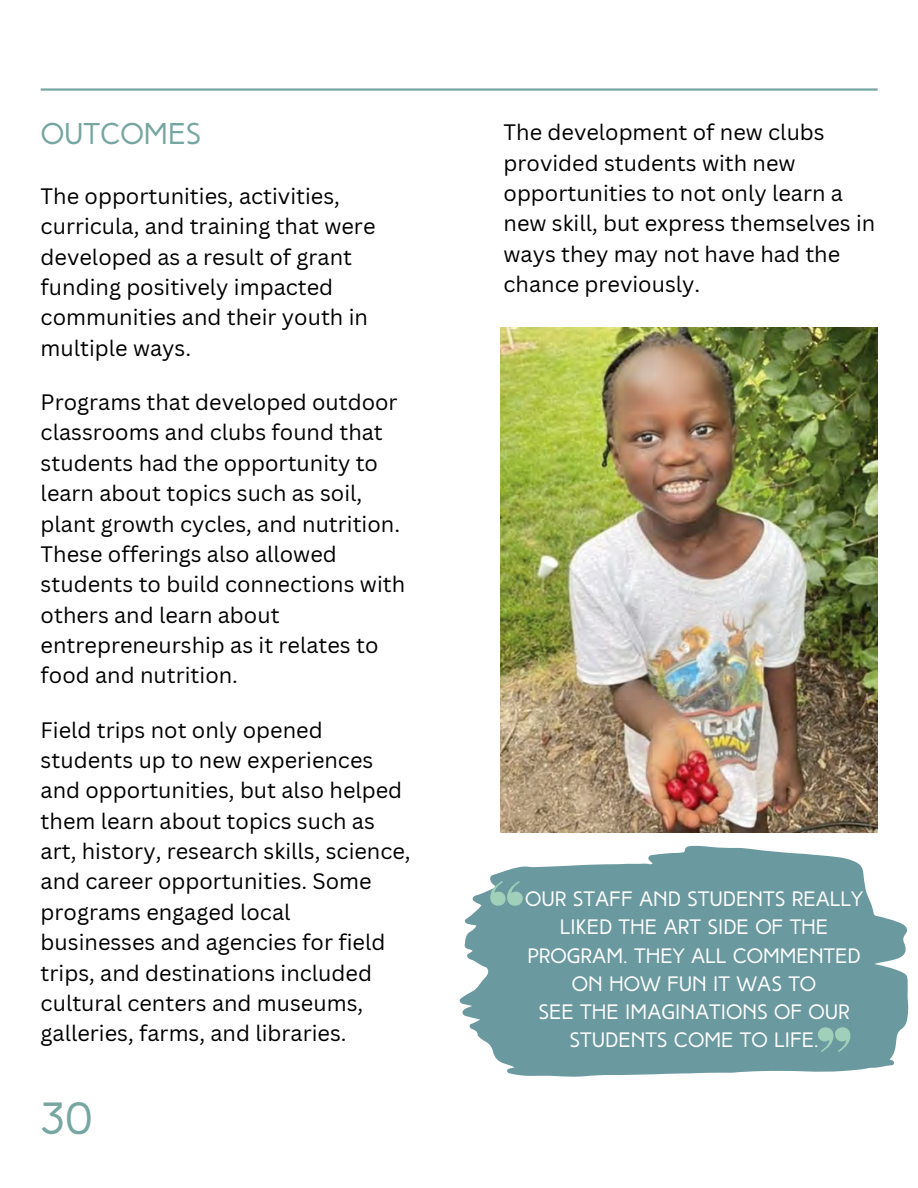
<style>
.page{position:relative;width:918px;height:1188px;background:#fff}
.page>*{position:absolute;margin:0;border:0;box-sizing:border-box;transform-origin:0 0}
.t1{font:45px "High Tide Sans";color:#76a6a1}
.t2{font:30px "High Tide Sans";color:#76a6a1}
.t3{font:21.75px/30.3px "Canva Sans";color:#000}
.t4{font:20.85px/28.2px "High Tide Sans";color:#fff;text-align:center}
</style>
<div class="page">
<hr style="left:41px;top:88px;width:837px;height:3px;background:#76a6a1">
<img style="left:501px;top:327px;width:377px;height:505px">
<svg style="left:459px;top:845px;width:449px;height:232px;background:#80a8ad"></svg>
<svg style="left:490px;top:881px;width:33px;height:25px"></svg>
<svg style="left:818px;top:1027px;width:32px;height:25px"></svg>
<h2 class="t2" style="left:41px;top:121px;width:162px">OUTCOMES</h2>
<p class="t3" style="left:41px;top:180px;width:336px">The opportunities, activities, curricula, and training that were developed as a result of grant funding positively impacted communities and their youth in multiple ways.</p>
<p class="t3" style="left:41px;top:386px;width:366px">Programs that developed outdoor classrooms and clubs found that students had the opportunity to learn about topics such as soil, plant growth cycles, and nutrition.<br>These offerings also allowed students to build connections with others and learn about entrepreneurship as it relates to food and nutrition.</p>
<p class="t3" style="left:41px;top:714px;width:372px">Field trips not only opened students up to new experiences and opportunities, but also helped them learn about topics such as art, history, research skills, science, and career opportunities. Some programs engaged local businesses and agencies for field trips, and destinations included cultural centers and museums, galleries, farms, and libraries.</p>
<h1 class="t1" style="left:41px;top:1101px;width:54px">30</h1>
<p class="t3" style="left:504px;top:117px;width:373px">The development of new clubs provided students with new opportunities to not only learn a new skill, but express themselves in ways they may not have had the chance previously.</p>
<p class="t4" style="left:525px;top:887px;width:339px">OUR STAFF AND STUDENTS REALLY<br>LIKED THE ART SIDE OF THE<br>PROGRAM. THEY ALL COMMENTED<br>ON HOW FUN IT WAS TO<br>SEE THE IMAGINATIONS OF OUR<br>STUDENTS COME TO LIFE.</p>
</div>
